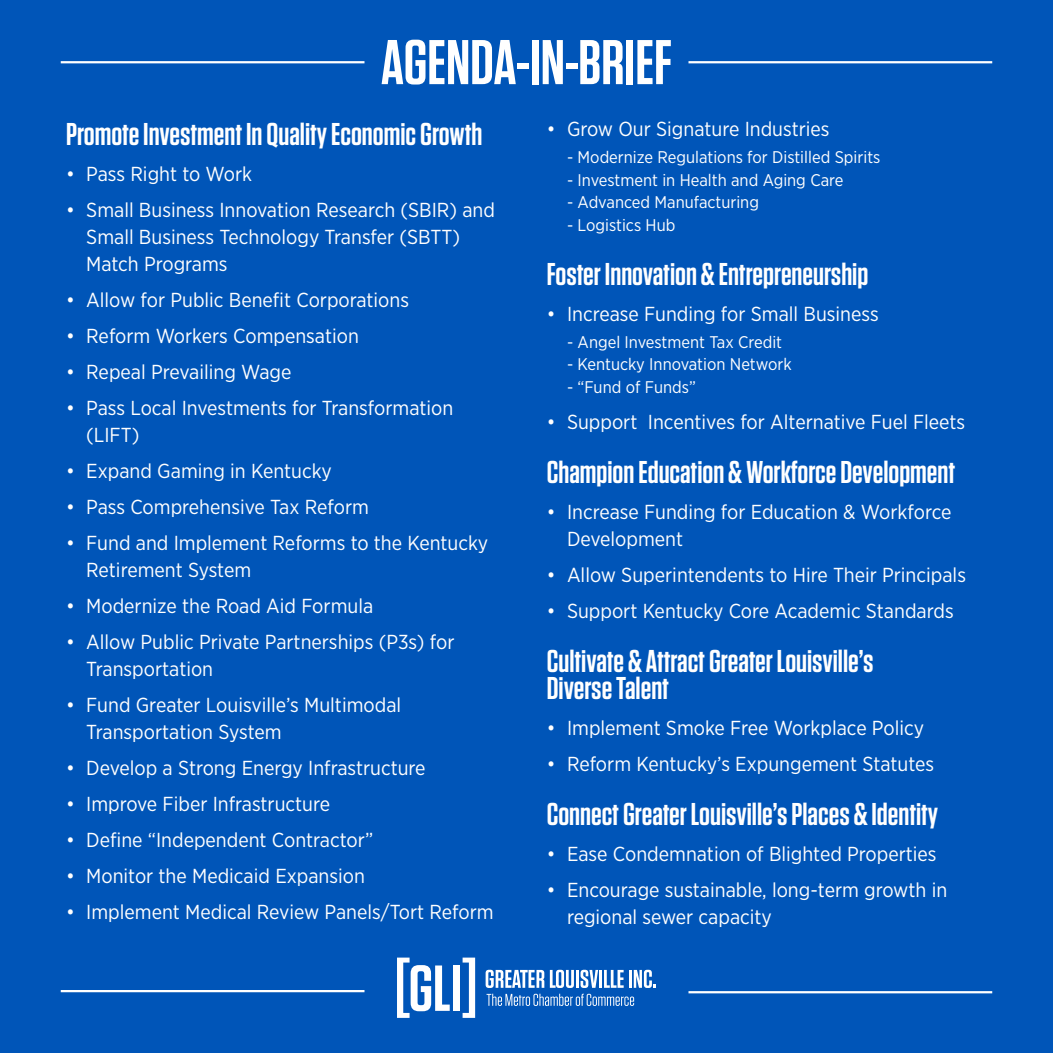
<style>
.page{position:relative;width:1053px;height:1053px;background:#0055b8}
.page>*{position:absolute;margin:0;border:0;box-sizing:border-box;transform-origin:0 0}
.t1{font:600 63px "Tungsten";color:#fff}
.t2{font:600 31.5px/27px "Tungsten";color:#fff}
.t3{font:20.25px/27px "Gotham Narrow";color:#fff}
.t4{font:16.88px "Gotham Narrow";color:#fff}
</style>
<div class="page">
<hr style="left:61px;top:61px;width:303px;height:2px;background:#fff">
<hr style="left:688px;top:61px;width:304px;height:2px;background:#fff">
<hr style="left:61px;top:990px;width:303px;height:2px;background:#fff">
<hr style="left:688px;top:991px;width:304px;height:2px;background:#fff">
<svg style="left:486px;top:970px;width:58px;height:18px"></svg>
<svg style="left:550px;top:970px;width:24px;height:18px"></svg>
<hr style="left:576px;top:970px;width:3px;height:18px;background:#fff">
<svg style="left:581px;top:970px;width:17px;height:18px"></svg>
<hr style="left:599px;top:970px;width:3px;height:18px;background:#fff">
<svg style="left:604px;top:970px;width:20px;height:18px"></svg>
<hr style="left:629px;top:970px;width:3px;height:18px;background:#fff">
<svg style="left:634px;top:970px;width:22px;height:18px"></svg>
<svg style="left:487px;top:994px;width:147px;height:12px"></svg>
<svg style="left:397px;top:958px;width:53px;height:60px"></svg>
<div style="left:453px;top:966px;width:7px;height:45px;background:#fff"></div>
<svg style="left:463px;top:958px;width:12px;height:60px"></svg>
<h1 class="t1" style="left:381px;top:29px;width:293px">AGENDA-IN-BRIEF</h1>
<h2 class="t2" style="left:66px;top:121px;width:418px">Promote Investment In Quality Economic Growth</h2>
<p class="t3" style="left:66px;top:160px;width:188px">• Pass Right to Work</p>
<p class="t3" style="left:86px;top:196px;width:410px;text-indent:-20px">• Small Business Innovation Research (SBIR) and<br>Small Business Technology Transfer (SBTT)<br>Match Programs</p>
<p class="t3" style="left:66px;top:286px;width:345px">• Allow for Public Benefit Corporations</p>
<p class="t3" style="left:66px;top:322px;width:294px">• Reform Workers Compensation</p>
<p class="t3" style="left:66px;top:358px;width:227px">• Repeal Prevailing Wage</p>
<p class="t3" style="left:86px;top:394px;width:369px;text-indent:-20px">• Pass Local Investments for Transformation (LIFT)</p>
<p class="t3" style="left:66px;top:457px;width:267px">• Expand Gaming in Kentucky</p>
<p class="t3" style="left:66px;top:493px;width:304px">• Pass Comprehensive Tax Reform</p>
<p class="t3" style="left:86px;top:529px;width:403px;text-indent:-20px">• Fund and Implement Reforms to the Kentucky<br>Retirement System</p>
<p class="t3" style="left:66px;top:592px;width:309px">• Modernize the Road Aid Formula</p>
<p class="t3" style="left:86px;top:628px;width:370px;text-indent:-20px">• Allow Public Private Partnerships (P3s) for<br>Transportation</p>
<p class="t3" style="left:86px;top:691px;width:316px;text-indent:-20px">• Fund Greater Louisville’s Multimodal<br>Transportation System</p>
<p class="t3" style="left:66px;top:754px;width:361px">• Develop a Strong Energy Infrastructure</p>
<p class="t3" style="left:66px;top:790px;width:266px">• Improve Fiber Infrastructure</p>
<p class="t3" style="left:66px;top:826px;width:309px">• Define “Independent Contractor”</p>
<p class="t3" style="left:66px;top:862px;width:300px">• Monitor the Medicaid Expansion</p>
<p class="t3" style="left:66px;top:898px;width:429px">• Implement Medical Review Panels/Tort Reform</p>
<p class="t3" style="left:547px;top:115px;width:284px">• Grow Our Signature Industries</p>
<p class="t4" style="left:567px;top:147px;width:315px">- Modernize Regulations for Distilled Spirits</p>
<p class="t4" style="left:567px;top:169px;width:278px">- Investment in Health and Aging Care</p>
<p class="t4" style="left:567px;top:192px;width:193px">- Advanced Manufacturing</p>
<p class="t4" style="left:567px;top:214px;width:110px">- Logistics Hub</p>
<h2 class="t2" style="left:547px;top:261px;width:323px">Foster Innovation &amp; Entrepreneurship</h2>
<p class="t3" style="left:547px;top:300px;width:333px">• Increase Funding for Small Business</p>
<p class="t4" style="left:567px;top:331px;width:217px">- Angel Investment Tax Credit</p>
<p class="t4" style="left:567px;top:354px;width:226px">- Kentucky Innovation Network</p>
<p class="t4" style="left:567px;top:376px;width:130px">- “Fund of Funds”</p>
<p class="t3" style="left:547px;top:408px;width:420px">• Support Incentives for Alternative Fuel Fleets</p>
<h2 class="t2" style="left:547px;top:459px;width:410px">Champion Education &amp; Workforce Development</h2>
<p class="t3" style="left:567px;top:498px;width:386px;text-indent:-20px">• Increase Funding for Education &amp; Workforce<br>Development</p>
<p class="t3" style="left:547px;top:561px;width:421px">• Allow Superintendents to Hire Their Principals</p>
<p class="t3" style="left:547px;top:597px;width:408px">• Support Kentucky Core Academic Standards</p>
<h2 class="t2" style="left:547px;top:648px;width:328px">Cultivate &amp; Attract Greater Louisville’s<br>Diverse Talent</h2>
<p class="t3" style="left:547px;top:714px;width:379px">• Implement Smoke Free Workplace Policy</p>
<p class="t3" style="left:547px;top:750px;width:389px">• Reform Kentucky’s Expungement Statutes</p>
<h2 class="t2" style="left:547px;top:801px;width:393px">Connect Greater Louisville’s Places &amp; Identity</h2>
<p class="t3" style="left:547px;top:840px;width:391px">• Ease Condemnation of Blighted Properties</p>
<p class="t3" style="left:567px;top:876px;width:382px;text-indent:-20px">• Encourage sustainable, long-term growth in regional sewer capacity</p>
</div>
